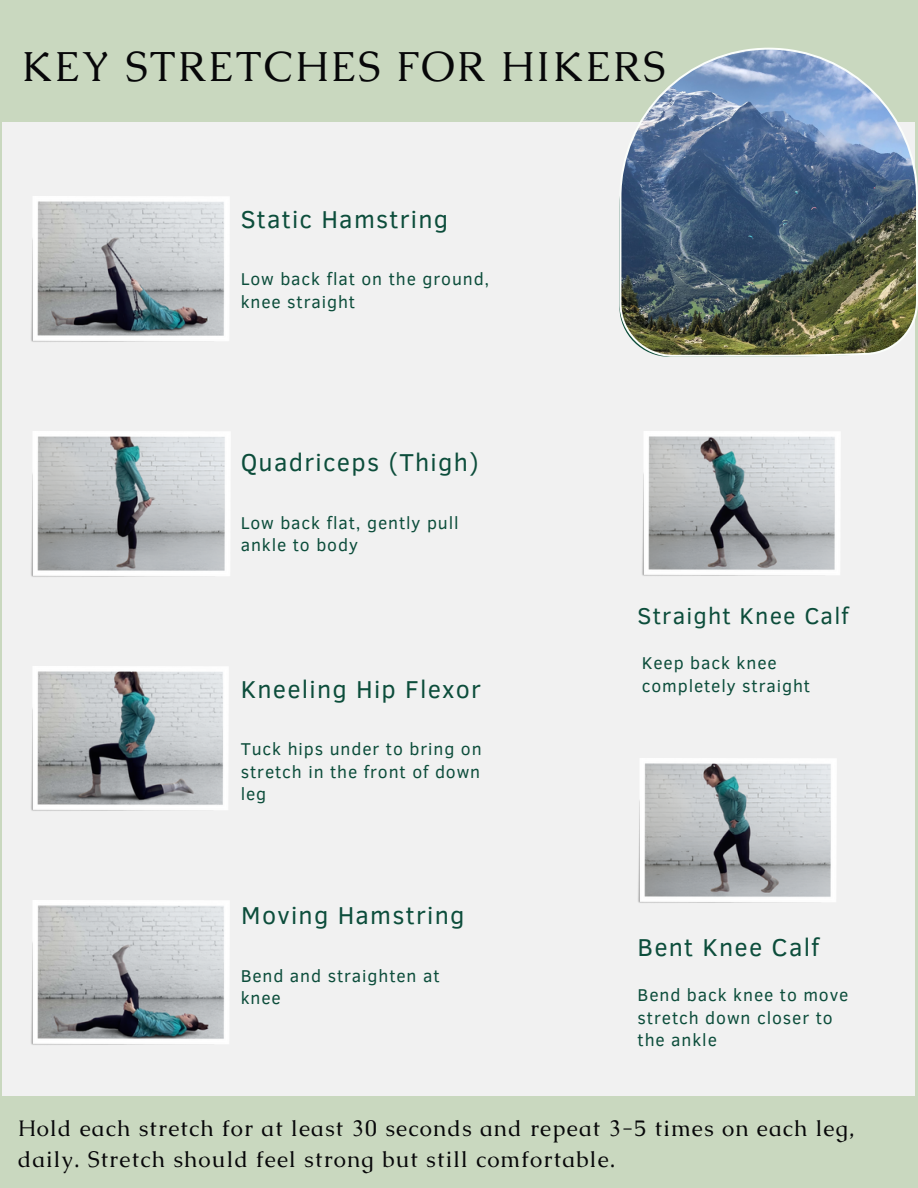
<style>
.page{position:relative;width:918px;height:1188px;background:#c9d8bf}
.page>*{position:absolute;margin:0;border:0;box-sizing:border-box;transform-origin:0 0}
.t1{font:42.15px "Caudex";letter-spacing:.05em;color:#070709}
.t2{font:25.05px "Clear Sans";letter-spacing:.05em;color:#0c4d3b}
.t3{font:23.4px "Clear Sans";letter-spacing:.05em;color:#0c4d3b}
.t4{font:22.5px/31.5px "Caudex";letter-spacing:.05em;color:#070709}
.t5{font:17.55px/22.5px "Clear Sans";letter-spacing:.05em;color:#0c4d3b}
</style>
<div class="page">
<div style="left:3px;top:0;width:912px;height:1096px;background:#f1f1f1"></div>
<div style="left:0;top:0;width:918px;height:122px;background:#c9d8bf"></div>
<img style="left:619px;top:48px;width:299px;height:309px">
<img style="left:31px;top:197px;width:198px;height:145px">
<img style="left:31px;top:432px;width:199px;height:145px">
<img style="left:31px;top:667px;width:197px;height:144px">
<img style="left:642px;top:432px;width:198px;height:144px">
<img style="left:638px;top:759px;width:198px;height:144px">
<img style="left:31px;top:901px;width:198px;height:144px">
<h1 class="t1" style="left:21px;top:39px;width:645px">KEY STRETCHES FOR HIKERS</h1>
<h2 class="t2" style="left:241px;top:201px;width:209px">Static Hamstring</h2>
<p class="t5" style="left:241px;top:267px;width:250px">Low back flat on the ground, knee straight</p>
<h2 class="t2" style="left:241px;top:444px;width:240px">Quadriceps (Thigh)</h2>
<p class="t5" style="left:241px;top:510px;width:219px">Low back flat, gently pull ankle to body</p>
<h2 class="t2" style="left:241px;top:671px;width:242px">Kneeling Hip Flexor</h2>
<p class="t5" style="left:241px;top:737px;width:242px;text-align:justify">Tuck hips under to bring on stretch in the front of down leg</p>
<h2 class="t2" style="left:241px;top:897px;width:225px">Moving Hamstring</h2>
<p class="t5" style="left:241px;top:964px;width:200px">Bend and straighten at knee</p>
<h3 class="t3" style="left:638px;top:599px;width:213px">Straight Knee Calf</h3>
<p class="t5" style="left:642px;top:651px;width:170px">Keep back knee completely straight</p>
<h2 class="t2" style="left:638px;top:929px;width:183px">Bent Knee Calf</h2>
<p class="t5" style="left:638px;top:983px;width:212px">Bend back knee to move stretch down closer to the ankle</p>
<p class="t4" style="left:18px;top:1112px;width:838px">Hold each stretch for at least 30 seconds and repeat 3-5 times on each leg, daily. Stretch should feel strong but still comfortable.</p>
</div>
